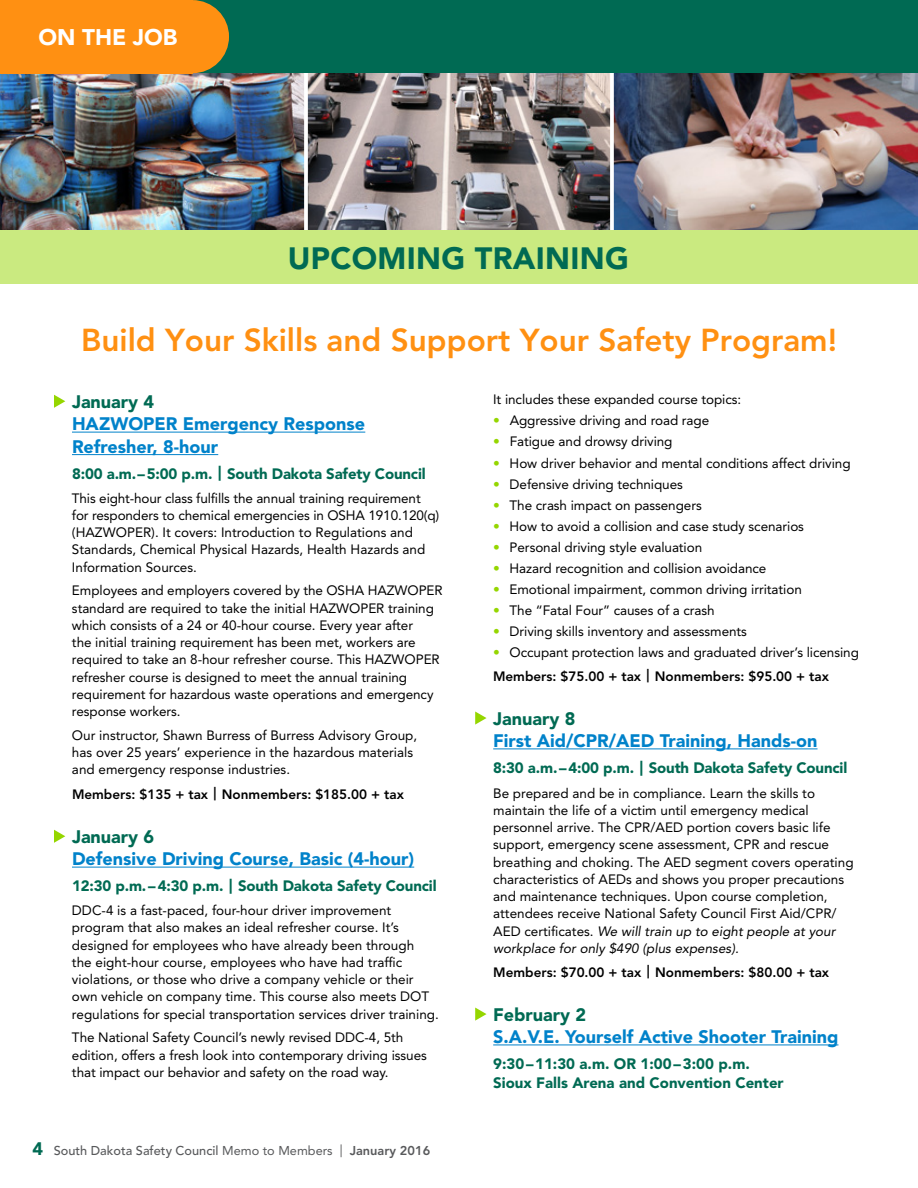
<style>
.page{position:relative;width:918px;height:1188px;background:#fff}
.page>*{position:absolute;margin:0;border:0;box-sizing:border-box;transform-origin:0 0}
.t1{font:800 31.5px "Avenir LT Std";color:#ff9012}
.t2{font:900 30.6px "Avenir LT Std";letter-spacing:.01em;color:#006a53}
.t3{font:900 22.5px "Avenir LT Std";color:#fff}
.t4{font:900 18px/22.5px "Avenir LT Std";color:#0082ca}
.t5{font:900 18px "Avenir LT Std";color:#006a53}
.t6{font:900 15px/18.8px "Avenir LT Std";letter-spacing:-.01em;color:#006a53}
.t7{font:13.5px/17.2px "Avenir LT Std";letter-spacing:-.005em;color:#000}
.t8{font:800 13.5px "Avenir LT Std";color:#000}
.t9{font:500 12.75px "Avenir LT Std";color:#58595b}
.s1{font-weight:900;font-size:18px;color:#006a53}
.s2{font-weight:400}
.s3{font-weight:800}
.s4{color:#95d600}
.s5{font-style:italic}
</style>
<div class="page">
<hr style="left:72px;top:432px;width:293px;height:1px;background:#0082ca">
<hr style="left:72px;top:454px;width:146px;height:1px;background:#0082ca">
<hr style="left:72px;top:867px;width:342px;height:1px;background:#0082ca">
<svg style="left:54px;top:395px;width:11px;height:13px"></svg>
<svg style="left:54px;top:830px;width:11px;height:13px"></svg>
<hr style="left:493px;top:748px;width:325px;height:1px;background:#0082ca">
<hr style="left:493px;top:1044px;width:345px;height:1px;background:#0082ca">
<svg style="left:475px;top:712px;width:12px;height:13px"></svg>
<svg style="left:475px;top:1008px;width:12px;height:13px"></svg>
<img style="left:0;top:73px;width:304px;height:158px">
<img style="left:614px;top:73px;width:304px;height:158px">
<img style="left:308px;top:73px;width:302px;height:158px">
<svg style="left:304px;top:82px;width:4px;height:149px"></svg>
<svg style="left:610px;top:73px;width:4px;height:158px"></svg>
<div style="left:0;top:231px;width:918px;height:53px;background:#caea80"></div>
<div style="left:0;top:0;width:918px;height:73px;background:#006a53"></div>
<div style="left:0;top:0;width:193px;height:73px;background:#ff9012"></div>
<div style="left:156px;top:0;width:73px;height:73px;background:#ff9012;border-radius:50%"></div>
<h3 class="t3" style="left:38px;top:24px;width:141px">ON THE JOB</h3>
<h2 class="t2" style="left:288px;top:240px;width:343px">UPCOMING TRAINING</h2>
<h1 class="t1" style="left:81px;top:321px;width:757px">Build Your Skills and Support Your Safety Program!</h1>
<h3 class="t5" style="left:72px;top:391px;width:84px">January 4</h3>
<h3 class="t4" style="left:72px;top:413px;width:295px">HAZWOPER Emergency Response<br>Refresher, 8-hour</h3>
<p class="t6" style="left:72px;top:464px;width:355px">8:00 a.m.–5:00 p.m. | South Dakota Safety Council</p>
<p class="t7" style="left:72px;top:489px;width:369px">This eight-hour class fulfills the annual training requirement for responders to chemical emergencies in OSHA 1910.120(q) (HAZWOPER). It covers: Introduction to Regulations and Standards, Chemical Physical Hazards, Health Hazards and Information Sources.</p>
<p class="t7" style="left:72px;top:582px;width:372px">Employees and employers covered by the OSHA HAZWOPER standard are required to take the initial HAZWOPER training which consists of a 24 or 40-hour course. Every year after<br>the initial training requirement has been met, workers are required to take an 8-hour refresher course. This HAZWOPER refresher course is designed to meet the annual training requirement for hazardous waste operations and emergency response workers.</p>
<p class="t7" style="left:72px;top:727px;width:347px">Our instructor, Shawn Burress of Burress Advisory Group, has over 25 years’ experience in the hazardous materials and emergency response industries.</p>
<p class="t8" style="left:72px;top:786px;width:334px">Members: $135 + tax | Nonmembers: $185.00 + tax</p>
<h3 class="t5" style="left:72px;top:826px;width:84px">January 6</h3>
<h3 class="t4" style="left:72px;top:848px;width:344px">Defensive Driving Course, Basic (4-hour)</h3>
<p class="t6" style="left:72px;top:877px;width:366px">12:30 p.m.–4:30 p.m. | South Dakota Safety Council</p>
<p class="t7" style="left:72px;top:902px;width:368px">DDC-4 is a fast-paced, four-hour driver improvement program that also makes an ideal refresher course. It’s designed for employees who have already been through<br>the eight-hour course, employees who have had traffic violations, or those who drive a company vehicle or their own vehicle on company time. This course also meets DOT regulations for special transportation services driver training.</p>
<p class="t7" style="left:72px;top:1029px;width:356px">The National Safety Council’s newly revised DDC-4, 5th edition, offers a fresh look into contemporary driving issues that impact our behavior and safety on the road way.</p>
<p class="t9" style="left:32px;top:1143px;width:399px"><span class="s1">4</span> South Dakota Safety Council <span class="s2">Memo to Members |</span> <span class="s3">January 2016</span></p>
<p class="t7" style="left:493px;top:391px;width:250px">It includes these expanded course topics:</p>
<p class="t7" style="left:493px;top:412px;width:217px"><span class="s4">•</span> Aggressive driving and road rage</p>
<p class="t7" style="left:493px;top:433px;width:181px"><span class="s4">•</span> Fatigue and drowsy driving</p>
<p class="t7" style="left:493px;top:454px;width:359px"><span class="s4">•</span> How driver behavior and mental conditions affect driving</p>
<p class="t7" style="left:493px;top:475px;width:191px"><span class="s4">•</span> Defensive driving techniques</p>
<p class="t7" style="left:493px;top:496px;width:210px"><span class="s4">•</span> The crash impact on passengers</p>
<p class="t7" style="left:493px;top:517px;width:312px"><span class="s4">•</span> How to avoid a collision and case study scenarios</p>
<p class="t7" style="left:493px;top:538px;width:211px"><span class="s4">•</span> Personal driving style evaluation</p>
<p class="t7" style="left:493px;top:559px;width:275px"><span class="s4">•</span> Hazard recognition and collision avoidance</p>
<p class="t7" style="left:493px;top:581px;width:310px"><span class="s4">•</span> Emotional impairment, common driving irritation</p>
<p class="t7" style="left:493px;top:602px;width:223px"><span class="s4">•</span> The “Fatal Four” causes of a crash</p>
<p class="t7" style="left:493px;top:623px;width:255px"><span class="s4">•</span> Driving skills inventory and assessments</p>
<p class="t7" style="left:493px;top:640px;width:367px;line-height:23.7px"><span class="s4">•</span> Occupant protection laws and graduated driver’s licensing<br><span class="s3">Members: $75.00 + tax | Nonmembers: $95.00 + tax</span></p>
<h3 class="t5" style="left:493px;top:707px;width:84px">January 8</h3>
<h3 class="t4" style="left:493px;top:730px;width:326px">First Aid/CPR/AED Training, Hands-on</h3>
<p class="t6" style="left:493px;top:758px;width:356px">8:30 a.m.–4:00 p.m. | South Dakota Safety Council</p>
<p class="t7" style="left:493px;top:784px;width:362px">Be prepared and be in compliance. Learn the skills to maintain the life of a victim until emergency medical personnel arrive. The CPR/AED portion covers basic life support, emergency scene assessment, CPR and rescue breathing and choking. The AED segment covers operating characteristics of AEDs and shows you proper precautions and maintenance techniques. Upon course completion, attendees receive National Safety Council First Aid/CPR/ AED certificates. <span class="s5">We will train up to eight people at your workplace for only $490 (plus expenses).</span></p>
<p class="t8" style="left:493px;top:964px;width:338px">Members: $70.00 + tax | Nonmembers: $80.00 + tax</p>
<h3 class="t5" style="left:493px;top:1003px;width:94px">February 2</h3>
<h3 class="t4" style="left:493px;top:1026px;width:347px">S.A.V.E. Yourself Active Shooter Training</h3>
<p class="t6" style="left:493px;top:1054px;width:292px">9:30–11:30 a.m. OR 1:00–3:00 p.m.<br>Sioux Falls Arena and Convention Center</p>
</div>
